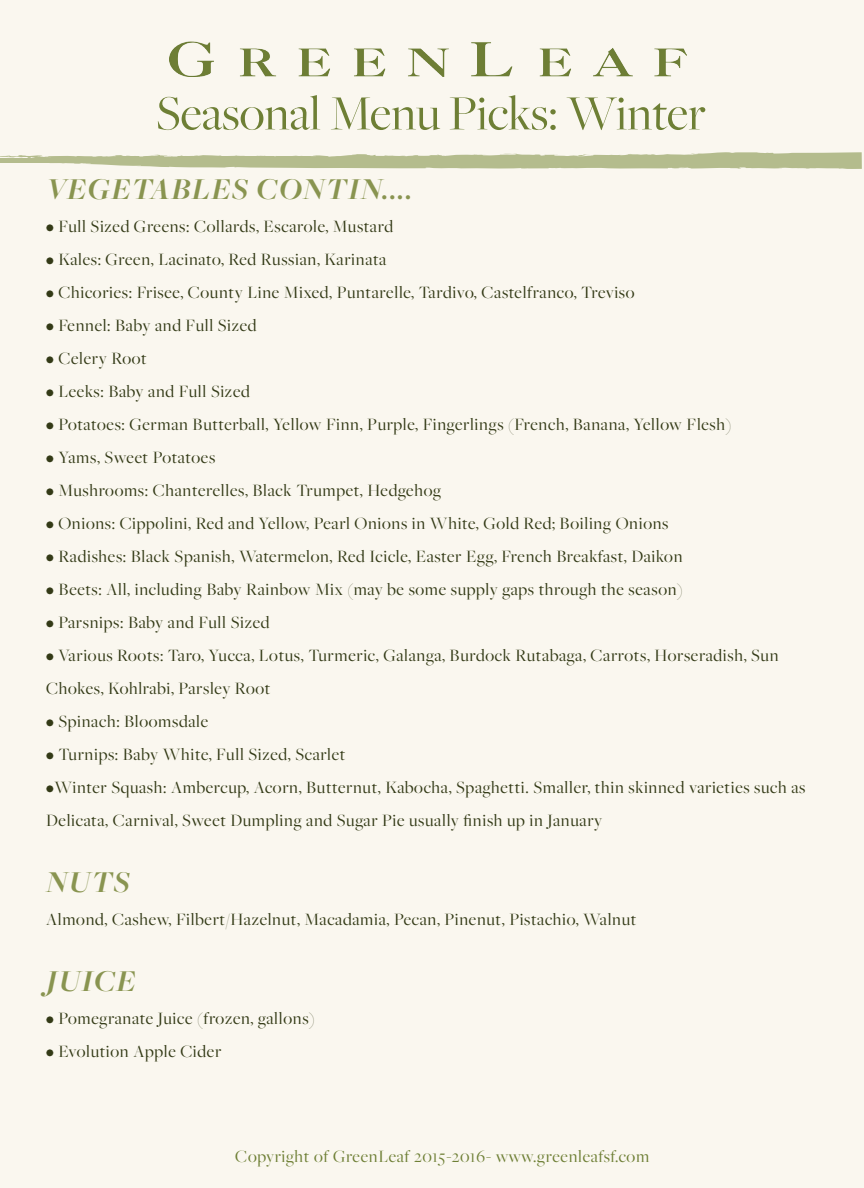
<style>
.page{position:relative;width:864px;height:1188px;background:#f9f5ea}
.page>*{position:absolute;margin:0;border:0;box-sizing:border-box;transform-origin:0 0}
.t1{font:51px "Freight Big Pro";color:#6e7f35}
.t2{font:italic 700 31.5px "Freight Big Pro";letter-spacing:.035em;color:#899450}
.t3{font:18px/33px "Freight Big Pro";letter-spacing:.035em;color:#333a16}
.t4{font:18px "Freight Big Pro";letter-spacing:.035em;color:#6e7f35}
</style>
<div class="page">
<img style="left:169px;top:41px;width:517px;height:36px">
<svg style="left:0;top:152px;width:862px;height:17px"></svg>
<h1 class="t1" style="left:156px;top:80px;width:551px">Seasonal Menu Picks: Winter</h1>
<h2 class="t2" style="left:46px;top:168px;width:368px">VEGETABLES CONTIN....</h2>
<p class="t3" style="left:46px;top:210px;width:348px">• Full Sized Greens: Collards, Escarole, Mustard</p>
<p class="t3" style="left:46px;top:243px;width:342px">• Kales: Green, Lacinato, Red Russian, Karinata</p>
<p class="t3" style="left:46px;top:276px;width:590px">• Chicories: Frisee, County Line Mixed, Puntarelle, Tardivo, Castelfranco, Treviso</p>
<p class="t3" style="left:46px;top:309px;width:212px">• Fennel: Baby and Full Sized</p>
<p class="t3" style="left:46px;top:342px;width:102px">• Celery Root</p>
<p class="t3" style="left:46px;top:375px;width:205px">• Leeks: Baby and Full Sized</p>
<p class="t3" style="left:46px;top:408px;width:687px">• Potatoes: German Butterball, Yellow Finn, Purple, Fingerlings (French, Banana, Yellow Flesh)</p>
<p class="t3" style="left:46px;top:441px;width:171px">• Yams, Sweet Potatoes</p>
<p class="t3" style="left:46px;top:474px;width:396px">• Mushrooms: Chanterelles, Black Trumpet, Hedgehog</p>
<p class="t3" style="left:46px;top:507px;width:624px">• Onions: Cippolini, Red and Yellow, Pearl Onions in White, Gold Red; Boiling Onions</p>
<p class="t3" style="left:46px;top:540px;width:638px">• Radishes: Black Spanish, Watermelon, Red Icicle, Easter Egg, French Breakfast, Daikon</p>
<p class="t3" style="left:46px;top:573px;width:638px">• Beets: All, including Baby Rainbow Mix (may be some supply gaps through the season)</p>
<p class="t3" style="left:46px;top:606px;width:225px">• Parsnips: Baby and Full Sized</p>
<p class="t3" style="left:46px;top:639px;width:734px">• Various Roots: Taro, Yucca, Lotus, Turmeric, Galanga, Burdock Rutabaga, Carrots, Horseradish, Sun<br>Chokes, Kohlrabi, Parsley Root</p>
<p class="t3" style="left:46px;top:705px;width:163px">• Spinach: Bloomsdale</p>
<p class="t3" style="left:46px;top:738px;width:300px">• Turnips: Baby White, Full Sized, Scarlet</p>
<p class="t3" style="left:46px;top:770px;width:761px">•Winter Squash: Ambercup, Acorn, Butternut, Kabocha, Spaghetti. Smaller, thin skinned varieties such as<br>Delicata, Carnival, Sweet Dumpling and Sugar Pie usually finish up in January</p>
<h2 class="t2" style="left:46px;top:861px;width:85px">NUTS</h2>
<p class="t3" style="left:46px;top:903px;width:591px">Almond, Cashew, Filbert/Hazelnut, Macadamia, Pecan, Pinenut, Pistachio, Walnut</p>
<h2 class="t2" style="left:46px;top:960px;width:91px">JUICE</h2>
<p class="t3" style="left:46px;top:1002px;width:270px">• Pomegranate Juice (frozen, gallons)</p>
<p class="t3" style="left:46px;top:1035px;width:177px">• Evolution Apple Cider</p>
<p class="t4" style="left:235px;top:1145px;width:415px">Copyright of GreenLeaf 2015-2016- www.greenleafsf.com</p>
</div>
